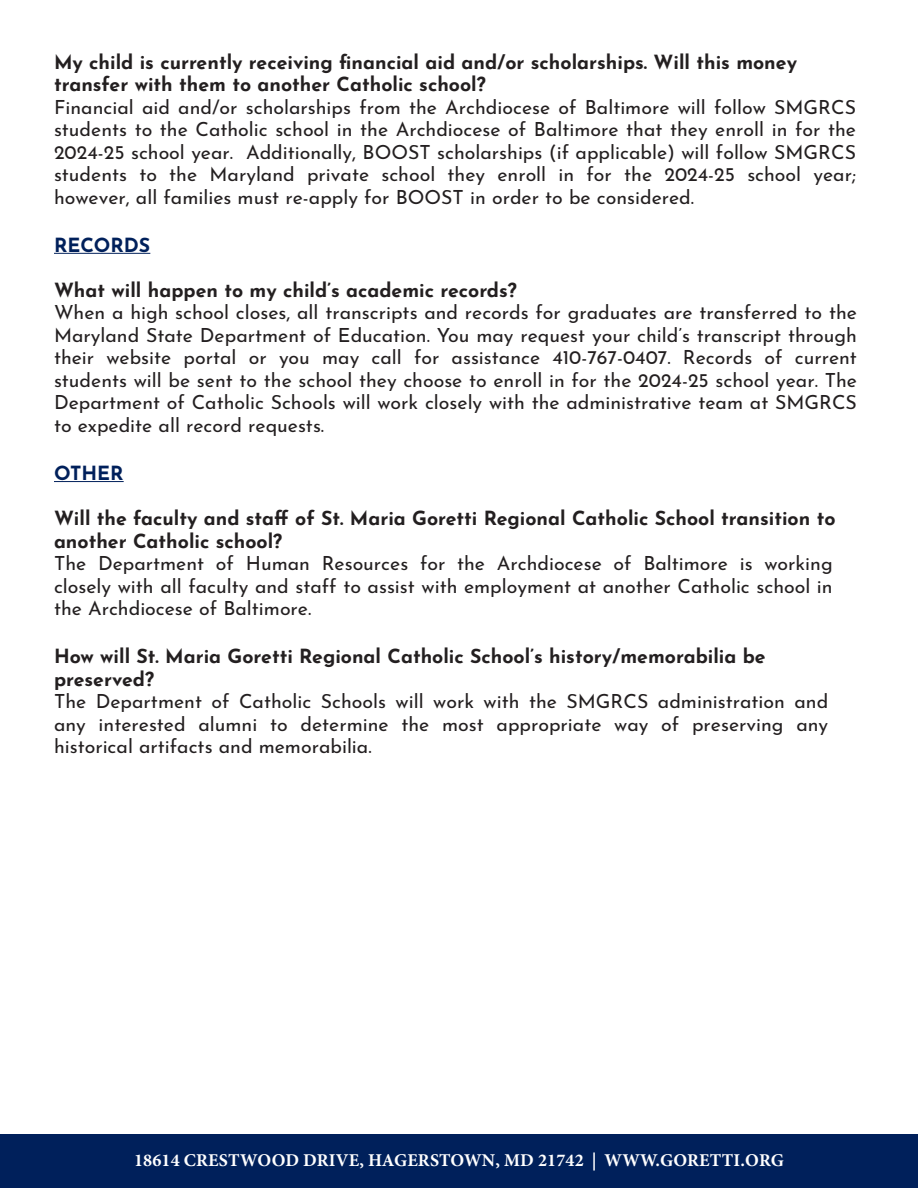
<style>
.page{position:relative;width:918px;height:1188px;background:#fff}
.page>*{position:absolute;margin:0;border:0;box-sizing:border-box;transform-origin:0 0}
.t1{font:19.5px/22.5px "Josefin Sans";color:#231f20;text-align:justify}
.t2{font:700 19.5px/22.5px "Josefin Sans";color:#231f20}
.t3{font:700 19.5px "Josefin Sans";color:#00205b}
.t4{font:700 18px "Minion Pro";letter-spacing:.01em;color:#fff}
</style>
<div class="page">
<div style="left:0;top:1134px;width:918px;height:54px;background:#00205b"></div>
<hr style="left:54px;top:253px;width:96px;height:1px;background:#00205b">
<hr style="left:54px;top:481px;width:70px;height:1px;background:#00205b">
<p class="t2" style="left:54px;top:48px;width:745px">My child is currently receiving financial aid and/or scholarships. Will this money transfer with them to another Catholic school?</p>
<p class="t1" style="left:54px;top:93px;width:804px">Financial aid and/or scholarships from the Archdiocese of Baltimore will follow SMGRCS students to the Catholic school in the Archdiocese of Baltimore that they enroll in for the 2024-25 school year. Additionally, BOOST scholarships (if applicable) will follow SMGRCS students to the Maryland private school they enroll in for the 2024-25 school year; however, all families must re-apply for BOOST in order to be considered.</p>
<p class="t3" style="left:54px;top:228px;width:98px">RECORDS</p>
<p class="t2" style="left:54px;top:276px;width:464px">What will happen to my child’s academic records?</p>
<p class="t1" style="left:54px;top:299px;width:804px">When a high school closes, all transcripts and records for graduates are transferred to the Maryland State Department of Education. You may request your child’s transcript through their website portal or you may call for assistance 410-767-0407. Records of current students will be sent to the school they choose to enroll in for the 2024-25 school year. The Department of Catholic Schools will work closely with the administrative team at SMGRCS to expedite all record requests.</p>
<p class="t3" style="left:54px;top:456px;width:71px">OTHER</p>
<p class="t2" style="left:54px;top:504px;width:783px">Will the faculty and staff of St. Maria Goretti Regional Catholic School transition to another Catholic school?</p>
<p class="t1" style="left:54px;top:550px;width:780px">The Department of Human Resources for the Archdiocese of Baltimore is working closely with all faculty and staff to assist with employment at another Catholic school in the Archdiocese of Baltimore.</p>
<p class="t2" style="left:54px;top:642px;width:713px">How will St. Maria Goretti Regional Catholic School’s history/memorabilia be preserved?</p>
<p class="t1" style="left:54px;top:688px;width:776px">The Department of Catholic Schools will work with the SMGRCS administration and any interested alumni to determine the most appropriate way of preserving any historical artifacts and memorabilia.</p>
<p class="t4" style="left:134px;top:1148px;width:651px">18614 CRESTWOOD DRIVE, HAGERSTOWN, MD 21742 | WWW.GORETTI.ORG</p>
</div>
